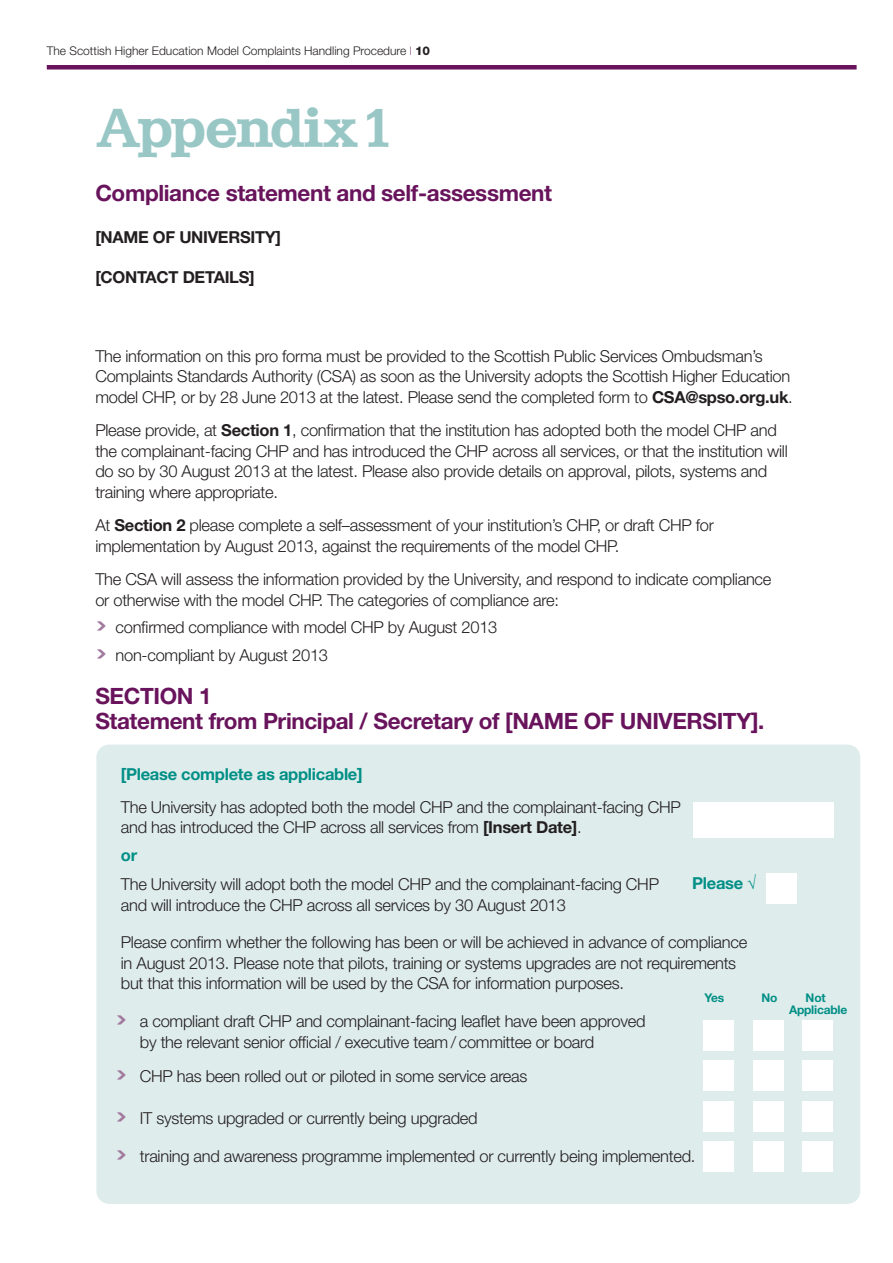
<style>
.page{position:relative;width:893px;height:1263px;background:#fff}
.page>*{position:absolute;margin:0;border:0;box-sizing:border-box;transform-origin:0 0}
.t1{font:700 48.6px "Egyptian";letter-spacing:-.04em;color:#99c7c6}
.t2{font:700 22.5px/25.5px "Helvetica Neue";letter-spacing:-.015em;color:#68135b}
.t3{font:300 16.5px/20.5px "Helvetica Neue";letter-spacing:-.015em;color:#231f20}
.t4{font:700 16.5px "Helvetica Neue";letter-spacing:-.015em;color:#008f86}
.t5{font:700 16.5px "Helvetica Neue";letter-spacing:-.015em;color:#231f20}
.t6{font:300 12px "Helvetica Neue";color:#231f20}
.t7{font:700 12px/11.6px "Helvetica Neue";letter-spacing:-.015em;color:#008f86;text-align:center}
.s1{font-weight:100;color:#68135b}
.s2{font-weight:800}
.s3{font-weight:700}
.s4{font-family:"Neo Sans";font-weight:900;font-size:18px;color:#a2799e}
</style>
<div class="page">
<div style="left:96px;top:744px;width:764px;height:460px;background:#deeceb;border-radius:13px"></div>
<div style="left:47px;top:65px;width:810px;height:5px;background:#68135b"></div>
<div style="left:693px;top:802px;width:140px;height:36px;background:#fff"></div>
<div style="left:766px;top:873px;width:30px;height:31px;background:#fff"></div>
<div style="left:703px;top:1020px;width:31px;height:30px;background:#fff"></div>
<div style="left:703px;top:1060px;width:31px;height:31px;background:#fff"></div>
<div style="left:703px;top:1101px;width:31px;height:30px;background:#fff"></div>
<div style="left:703px;top:1141px;width:31px;height:31px;background:#fff"></div>
<div style="left:753px;top:1020px;width:31px;height:30px;background:#fff"></div>
<div style="left:753px;top:1060px;width:31px;height:31px;background:#fff"></div>
<div style="left:753px;top:1101px;width:31px;height:30px;background:#fff"></div>
<div style="left:753px;top:1141px;width:31px;height:31px;background:#fff"></div>
<div style="left:802px;top:1020px;width:31px;height:30px;background:#fff"></div>
<div style="left:802px;top:1060px;width:31px;height:31px;background:#fff"></div>
<div style="left:802px;top:1101px;width:31px;height:30px;background:#fff"></div>
<div style="left:802px;top:1141px;width:31px;height:31px;background:#fff"></div>
<p class="t6" style="left:47px;top:47px;width:385px">The Scottish Higher Education Model Complaints Handling Procedure <span class="s1">I</span> <span class="s2">10</span></p>
<h1 class="t1" style="left:95px;top:102px;width:297px">Appendix 1</h1>
<h2 class="t2" style="left:95px;top:182px;width:458px">Compliance statement and self-assessment</h2>
<p class="t5" style="left:95px;top:231px;width:187px">[NAME OF UNIVERSITY]</p>
<p class="t5" style="left:95px;top:271px;width:161px">[CONTACT DETAILS]</p>
<p class="t3" style="left:95px;top:347px;width:699px">The information on this pro forma must be provided to the Scottish Public Services Ombudsman’s<br>Complaints Standards Authority (CSA) as soon as the University adopts the Scottish Higher Education model CHP, or by 28 June 2013 at the latest. Please send the completed form to <span class="s3">CSA@spso.org.uk</span>.</p>
<p class="t3" style="left:95px;top:422px;width:694px">Please provide, at <span class="s3">Section 1</span>, confirmation that the institution has adopted both the model CHP and the complainant-facing CHP and has introduced the CHP across all services, or that the institution will do so by 30 August 2013 at the latest. Please also provide details on approval, pilots, systems and training where appropriate.</p>
<p class="t3" style="left:95px;top:517px;width:620px">At <span class="s3">Section 2</span> please complete a self–assessment of your institution’s CHP, or draft CHP for implementation by August 2013, against the requirements of the model CHP.</p>
<p class="t3" style="left:95px;top:571px;width:678px">The CSA will assess the information provided by the University, and respond to indicate compliance or otherwise with the model CHP. The categories of compliance are:</p>
<p class="t3" style="left:95px;top:615px;width:404px;line-height:27.8px"><span class="s4">&gt;</span> confirmed compliance with model CHP by August 2013 <span class="s4">&gt;</span> non-compliant by August 2013</p>
<h2 class="t2" style="left:95px;top:685px;width:670px">SECTION 1<br>Statement from Principal / Secretary of [NAME OF UNIVERSITY].</h2>
<p class="t4" style="left:121px;top:768px;width:243px">[Please complete as applicable]</p>
<p class="t3" style="left:121px;top:798px;width:561px">The University has adopted both the model CHP and the complainant-facing CHP and has introduced the CHP across all services from <span class="s3">[Insert Date]</span>.</p>
<p class="t4" style="left:121px;top:849px;width:18px">or</p>
<p class="t3" style="left:121px;top:876px;width:540px">The University will adopt both the model CHP and the complainant-facing CHP and will introduce the CHP across all services by 30 August 2013</p>
<p class="t3" style="left:121px;top:934px;width:628px">Please confirm whether the following has been or will be achieved in advance of compliance in August 2013. Please note that pilots, training or systems upgrades are not requirements but that this information will be used by the CSA for information purposes.</p>
<p class="t3" style="left:140px;top:1013px;width:507px;line-height:21px;text-indent:-24px"><span class="s4">&gt;</span> a compliant draft CHP and complainant-facing leaflet have been approved by the relevant senior official / executive team / committee or board</p>
<p class="t3" style="left:116px;top:1068px;width:413px"><span class="s4">&gt;</span> CHP has been rolled out or piloted in some service areas</p>
<p class="t3" style="left:116px;top:1109px;width:364px"><span class="s4">&gt;</span> IT systems upgraded or currently being upgraded</p>
<p class="t3" style="left:116px;top:1147px;width:581px"><span class="s4">&gt;</span> training and awareness programme implemented or currently being implemented.</p>
<p class="t4" style="left:692px;top:877px;width:66px">Please √</p>
<p class="t7" style="left:704px;top:993px;width:21px">Yes</p>
<p class="t7" style="left:762px;top:993px;width:18px">No</p>
<p class="t7" style="left:789px;top:993px;width:60px">Not<br>Applicable</p>
</div>
